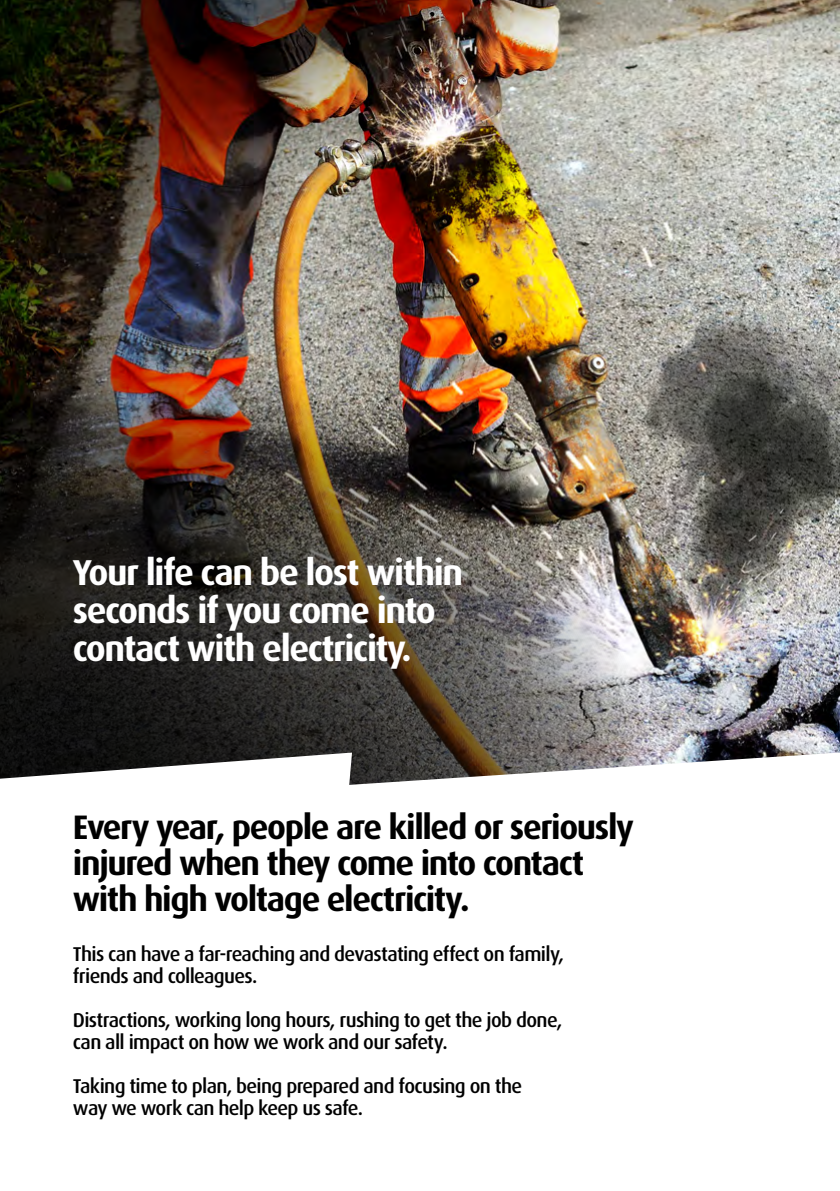
<style>
.page{position:relative;width:840px;height:1191px;background:#fff}
.page>*{position:absolute;margin:0;border:0;box-sizing:border-box;transform-origin:0 0}
.t1{font:700 36px/38px "Dax";letter-spacing:-.04em;color:#fff}
.t2{font:700 34px/36px "Dax";letter-spacing:-.04em;color:#000}
.t3{font:500 20px/22px "Dax";letter-spacing:-.035em;color:#000}
</style>
<div class="page">
<img style="left:0;top:0;width:839px;height:752px">
<img style="left:0;top:366px;width:666px;height:386px">
<svg style="left:0;top:752px;width:839px;height:33px"></svg>
<h1 class="t1" style="left:73px;top:553px;width:391px">Your life can be lost within seconds if you come into contact with electricity.</h1>
<h2 class="t2" style="left:73px;top:810px;width:562px">Every year, people are killed or seriously injured when they come into contact with high voltage electricity.</h2>
<p class="t3" style="left:73px;top:943px;width:492px">This can have a far-reaching and devastating effect on family, friends and colleagues.</p>
<p class="t3" style="left:73px;top:1009px;width:491px">Distractions, working long hours, rushing to get the job done, can all impact on how we work and our safety.</p>
<p class="t3" style="left:73px;top:1075px;width:450px">Taking time to plan, being prepared and focusing on the way we work can help keep us safe.</p>
</div>
